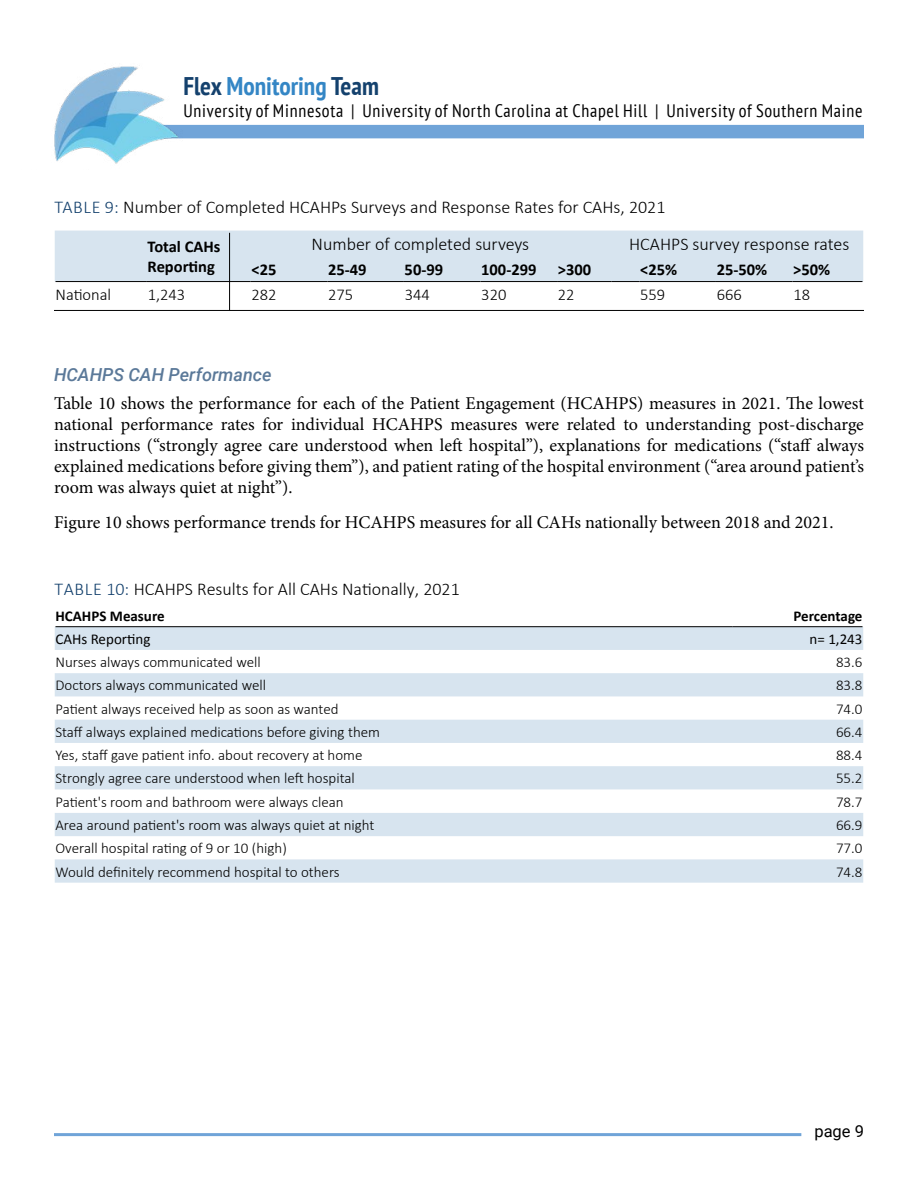
<style>
.page{position:relative;width:918px;height:1188px;background:#fff}
.page>*{position:absolute;margin:0;border:0;box-sizing:border-box;transform-origin:0 0}
.t1{font:700 condensed 25.5px "PT Sans";color:#3486c5}
.t2{font:18px/21px "Minion Pro";color:#000;text-align:justify}
.t3{font:300 18px "Calibri";color:#000}
.t4{font:condensed 18px "PT Sans";letter-spacing:.04em;color:#000}
.t5{font:italic 500 18px "Roboto";color:#5b7999}
.t6{font:700 16.5px/19.8px "Calibri";color:#000}
.t7{font:300 16.5px "Calibri";color:#000}
.t8{font:16.5px "Roboto";color:#000}
.t9{font:300 15px "Calibri";color:#000}
.t10{font:700 15px "Calibri";color:#000}
.t11{font:15px "Calibri";color:#000}
.s1{color:#14416d}
</style>
<div class="page">
<div style="left:88px;top:125px;width:776px;height:13px;background:#70a4d8"></div>
<img style="left:54px;top:66px;width:416px;height:98px">
<hr style="left:54px;top:1133px;width:747px;height:3px;background:#70a4d8">
<svg style="left:55px;top:627px;width:808px;height:256px;fill:#d7e4ef"></svg>
<hr style="left:56px;top:626px;width:676px;height:1px;background:#000">
<hr style="left:732px;top:626px;width:130px;height:1px;background:#000">
<svg style="left:55px;top:231px;width:808px;height:75px"></svg>
<hr style="left:639px;top:281px;width:77px;height:1px;background:#000">
<hr style="left:716px;top:281px;width:77px;height:1px;background:#000">
<hr style="left:793px;top:281px;width:69px;height:1px;background:#000">
<hr style="left:229px;top:233px;width:1px;height:77px;background:#000">
<hr style="left:54px;top:310px;width:810px;height:1px;background:#000">
<h1 class="t1" style="left:183px;top:69px;width:197px"><span class="s1">Flex</span> Monitoring <span class="s1">Team</span></h1>
<p class="t4" style="left:183px;top:99px;width:681px">University of Minnesota | University of North Carolina at Chapel Hill | University of Southern Maine</p>
<p class="t3" style="left:54px;top:195px;width:613px"><span class="s1">TABLE 9:</span> Number of Completed HCAHPs Surveys and Response Rates for CAHs, 2021</p>
<p class="t6" style="left:148px;top:236px;width:74px">Total CAHs<br>Reporting</p>
<p class="t3" style="left:312px;top:233px;width:219px">Number of completed surveys</p>
<p class="t3" style="left:629px;top:233px;width:222px">HCAHPS survey response rates</p>
<p class="t6" style="left:251px;top:259px;width:26px">&lt;25</p>
<p class="t6" style="left:328px;top:259px;width:40px">25-49</p>
<p class="t6" style="left:405px;top:259px;width:40px">50-99</p>
<p class="t6" style="left:481px;top:259px;width:57px">100-299</p>
<p class="t6" style="left:558px;top:259px;width:35px">&gt;300</p>
<p class="t6" style="left:640px;top:259px;width:38px">&lt;25%</p>
<p class="t6" style="left:717px;top:259px;width:52px">25-50%</p>
<p class="t6" style="left:793px;top:259px;width:38px">&gt;50%</p>
<p class="t7" style="left:56px;top:284px;width:57px">National</p>
<p class="t7" style="left:148px;top:284px;width:39px">1,243</p>
<p class="t7" style="left:252px;top:284px;width:27px">282</p>
<p class="t7" style="left:328px;top:284px;width:27px">275</p>
<p class="t7" style="left:405px;top:284px;width:27px">344</p>
<p class="t7" style="left:481px;top:284px;width:27px">320</p>
<p class="t7" style="left:558px;top:284px;width:18px">22</p>
<p class="t7" style="left:640px;top:284px;width:27px">559</p>
<p class="t7" style="left:717px;top:284px;width:27px">666</p>
<p class="t7" style="left:793px;top:284px;width:18px">18</p>
<p class="t5" style="left:54px;top:362px;width:219px">HCAHPS CAH Performance</p>
<p class="t2" style="left:54px;top:393px;width:811px">Table 10 shows the performance for each of the Patient Engagement (HCAHPS) measures in 2021. The lowest national performance rates for individual HCAHPS measures were related to understanding post-discharge instructions (“strongly agree care understood when left hospital”), explanations for medications (“staff always explained medications before giving them”), and patient rating of the hospital environment (“area around patient’s room was always quiet at night”).</p>
<p class="t2" style="left:54px;top:511px;width:781px">Figure 10 shows performance trends for HCAHPS measures for all CAHs nationally between 2018 and 2021.</p>
<p class="t3" style="left:54px;top:578px;width:407px"><span class="s1">TABLE 10:</span> HCAHPS Results for All CAHs Nationally, 2021</p>
<p class="t10" style="left:56px;top:605px;width:111px">HCAHPS Measure</p>
<p class="t10" style="left:793px;top:605px;width:71px">Percentage</p>
<p class="t11" style="left:56px;top:629px;width:96px">CAHs Reporting</p>
<p class="t11" style="left:810px;top:629px;width:54px">n= 1,243</p>
<p class="t9" style="left:56px;top:653px;width:207px">Nurses always communicated well</p>
<p class="t9" style="left:836px;top:653px;width:28px">83.6</p>
<p class="t9" style="left:56px;top:676px;width:212px">Doctors always communicated well</p>
<p class="t9" style="left:836px;top:676px;width:28px">83.8</p>
<p class="t9" style="left:56px;top:699px;width:285px">Patient always received help as soon as wanted</p>
<p class="t9" style="left:836px;top:699px;width:28px">74.0</p>
<p class="t9" style="left:56px;top:723px;width:326px">Staff always explained medications before giving them</p>
<p class="t9" style="left:836px;top:723px;width:28px">66.4</p>
<p class="t9" style="left:56px;top:746px;width:309px">Yes, staff gave patient info. about recovery at home</p>
<p class="t9" style="left:836px;top:746px;width:28px">88.4</p>
<p class="t9" style="left:56px;top:769px;width:301px">Strongly agree care understood when left hospital</p>
<p class="t9" style="left:836px;top:769px;width:28px">55.2</p>
<p class="t9" style="left:56px;top:793px;width:290px">Patient's room and bathroom were always clean</p>
<p class="t9" style="left:836px;top:793px;width:28px">78.7</p>
<p class="t9" style="left:56px;top:816px;width:320px">Area around patient's room was always quiet at night</p>
<p class="t9" style="left:836px;top:816px;width:28px">66.9</p>
<p class="t9" style="left:56px;top:839px;width:233px">Overall hospital rating of 9 or 10 (high)</p>
<p class="t9" style="left:836px;top:839px;width:28px">77.0</p>
<p class="t9" style="left:56px;top:862px;width:286px">Would definitely recommend hospital to others</p>
<p class="t9" style="left:836px;top:862px;width:28px">74.8</p>
<p class="t8" style="left:814px;top:1120px;width:51px">page 9</p>
</div>
